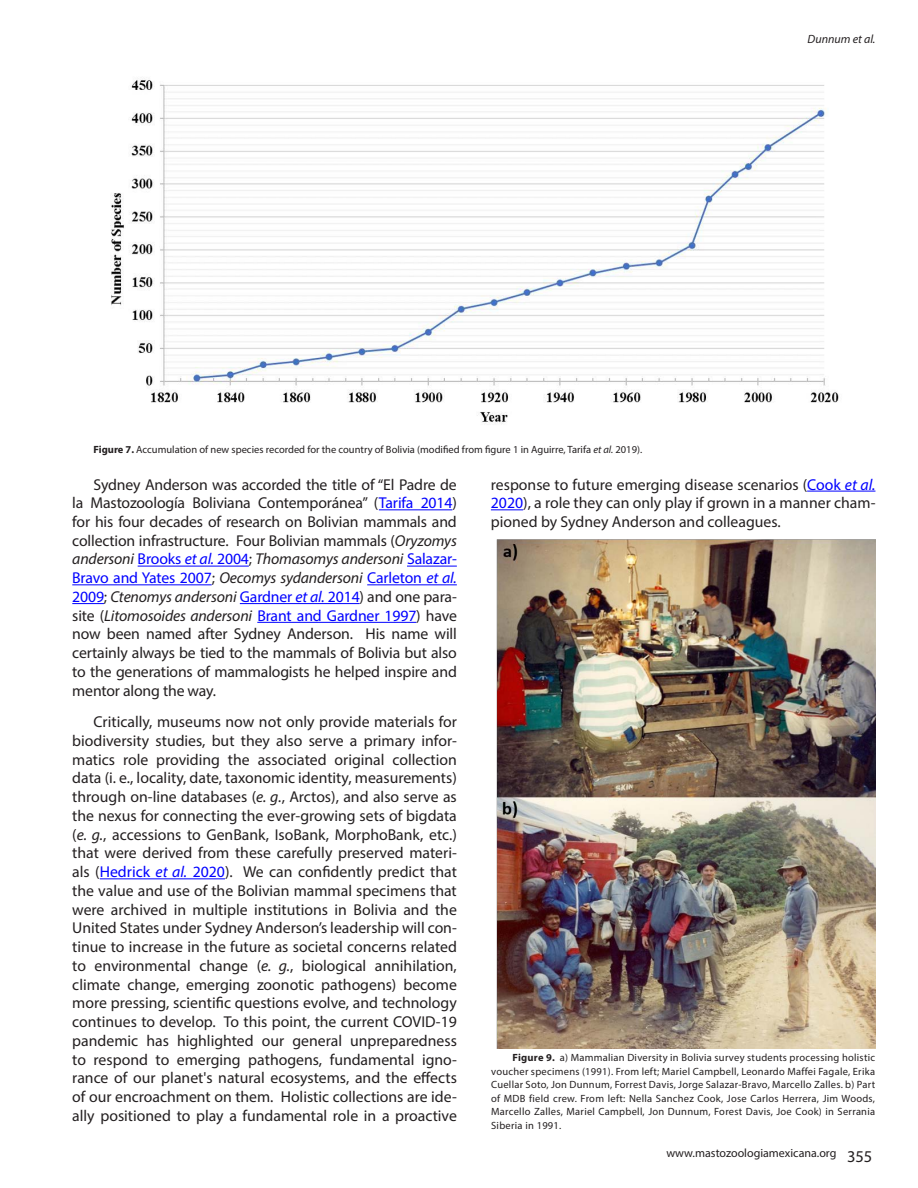
<style>
.page{position:relative;width:918px;height:1188px;background:#fff}
.page>*{position:absolute;margin:0;border:0;box-sizing:border-box;transform-origin:0 0}
.t1{font:15.75px/18.8px "Myriad Pro";color:#231f20;text-align:justify}
.t2{font:12px "Myriad Pro";color:#231f20}
.t3{font:italic 12px "Myriad Pro";color:#231f20}
.t4{font:10.5px/13.5px "Myriad Pro";color:#231f20;text-align:justify}
.s1{font-weight:700}
.s2{font-style:italic}
.s3{color:#00f}
.s4{font-style:italic;color:#00f}
.s5{font-size:16.5px}
</style>
<div class="page">
<hr style="left:379px;top:509px;width:73px;height:1px;background:#00f">
<hr style="left:138px;top:566px;width:111px;height:1px;background:#00f">
<hr style="left:407px;top:566px;width:50px;height:1px;background:#00f">
<hr style="left:72px;top:584px;width:140px;height:1px;background:#00f">
<hr style="left:367px;top:584px;width:90px;height:1px;background:#00f">
<hr style="left:72px;top:603px;width:32px;height:1px;background:#00f">
<hr style="left:240px;top:603px;width:120px;height:1px;background:#00f">
<hr style="left:257px;top:622px;width:159px;height:1px;background:#00f">
<hr style="left:100px;top:878px;width:125px;height:1px;background:#00f">
<img style="left:110px;top:79px;width:729px;height:345px">
<img style="left:496px;top:539px;width:379px;height:509px">
<hr style="left:807px;top:491px;width:68px;height:1px;background:#00f">
<hr style="left:491px;top:509px;width:32px;height:1px;background:#00f">
<p class="t4" style="left:94px;top:443px;width:550px"><span class="s1">Figure 7.</span> Accumulation of new species recorded for the country of Bolivia (modified from figure 1 in Aguirre, Tarifa <span class="s2">et al.</span> 2019).</p>
<p class="t3" style="left:808px;top:32px;width:69px">Dunnum et al.</p>
<p class="t1" style="left:72px;top:475px;width:386px;text-indent:21px">Sydney Anderson was accorded the title of “El Padre de la Mastozoología Boliviana Contemporánea” (<span class="s3">Tarifa 2014</span>) for his four decades of research on Bolivian mammals and collection infrastructure. Four Bolivian mammals (<span class="s2">Oryzomys andersoni</span> <span class="s3">Brooks</span> <span class="s4">et al.</span> <span class="s3">2004</span>; <span class="s2">Thomasomys andersoni</span> <span class="s3">Salazar-Bravo and Yates 2007</span>; <span class="s2">Oecomys sydandersoni</span> <span class="s3">Carleton</span> <span class="s4">et al.<br></span><span class="s3">2009</span>; <span class="s2">Ctenomys andersoni</span> <span class="s3">Gardner</span> <span class="s4">et al.</span> <span class="s3">2014</span>) and one para&shy;site (<span class="s2">Litomosoides andersoni</span> <span class="s3">Brant and Gardner 1997</span>) have now been named after Sydney Anderson. His name will certainly always be tied to the mammals of Bolivia but also to the generations of mammalogists he helped inspire and mentor along the way.</p>
<p class="t1" style="left:72px;top:712px;width:386px;text-indent:21px">Critically, museums now not only provide materials for biodiversity studies, but they also serve a primary infor&shy;matics role providing the associated original collection data (i. e., locality, date, taxonomic identity, measurements) through on-line databases (<span class="s2">e. g.</span>, Arctos), and also serve as the nexus for connecting the ever-growing sets of bigdata (<span class="s2">e. g.</span>, accessions to GenBank, IsoBank, MorphoBank, etc.) that were derived from these carefully preserved materi&shy;als (<span class="s3">Hedrick</span> <span class="s4">et al.</span> <span class="s3">2020</span>). We can confidently predict that the value and use of the Bolivian mammal specimens that were archived in multiple institutions in Bolivia and the United States under Sydney Anderson’s leadership will con&shy;tinue to increase in the future as societal concerns related to environmental change (<span class="s2">e. g.</span>, biological annihilation, climate change, emerging zoonotic pathogens) become more pressing, scientific questions evolve, and technology continues to develop. To this point, the current COVID-19 pandemic has highlighted our general unpreparedness to respond to emerging pathogens, fundamental igno&shy;rance of our planet's natural ecosystems, and the effects of our encroachment on them. Holistic collections are ide&shy;ally positioned to play a fundamental role in a proactive</p>
<p class="t1" style="left:491px;top:475px;width:386px">response to future emerging disease scenarios (<span class="s3">Cook</span> <span class="s4">et al.<br></span><span class="s3">2020</span>), a role they can only play if grown in a manner cham&shy;pioned by Sydney Anderson and colleagues.</p>
<p class="t4" style="left:491px;top:1051px;width:385px;text-indent:21px"><span class="s1">Figure 9.</span> a) Mammalian Diversity in Bolivia survey students processing holistic voucher specimens (1991). From left; Mariel Campbell, Leonardo Maffei Fagale, Erika Cuellar Soto, Jon Dunnum, Forrest Davis, Jorge Salazar-Bravo, Marcello Zalles. b) Part of MDB field crew. From left: Nella Sanchez Cook, Jose Carlos Herrera, Jim Woods, Marcello Zalles, Mariel Campbell, Jon Dunnum, Forest Davis, Joe Cook) in Serrania Siberia in 1991.</p>
<p class="t2" style="left:666px;top:1146px;width:208px">www.mastozoologiamexicana.org <span class="s5">355</span></p>
</div>
